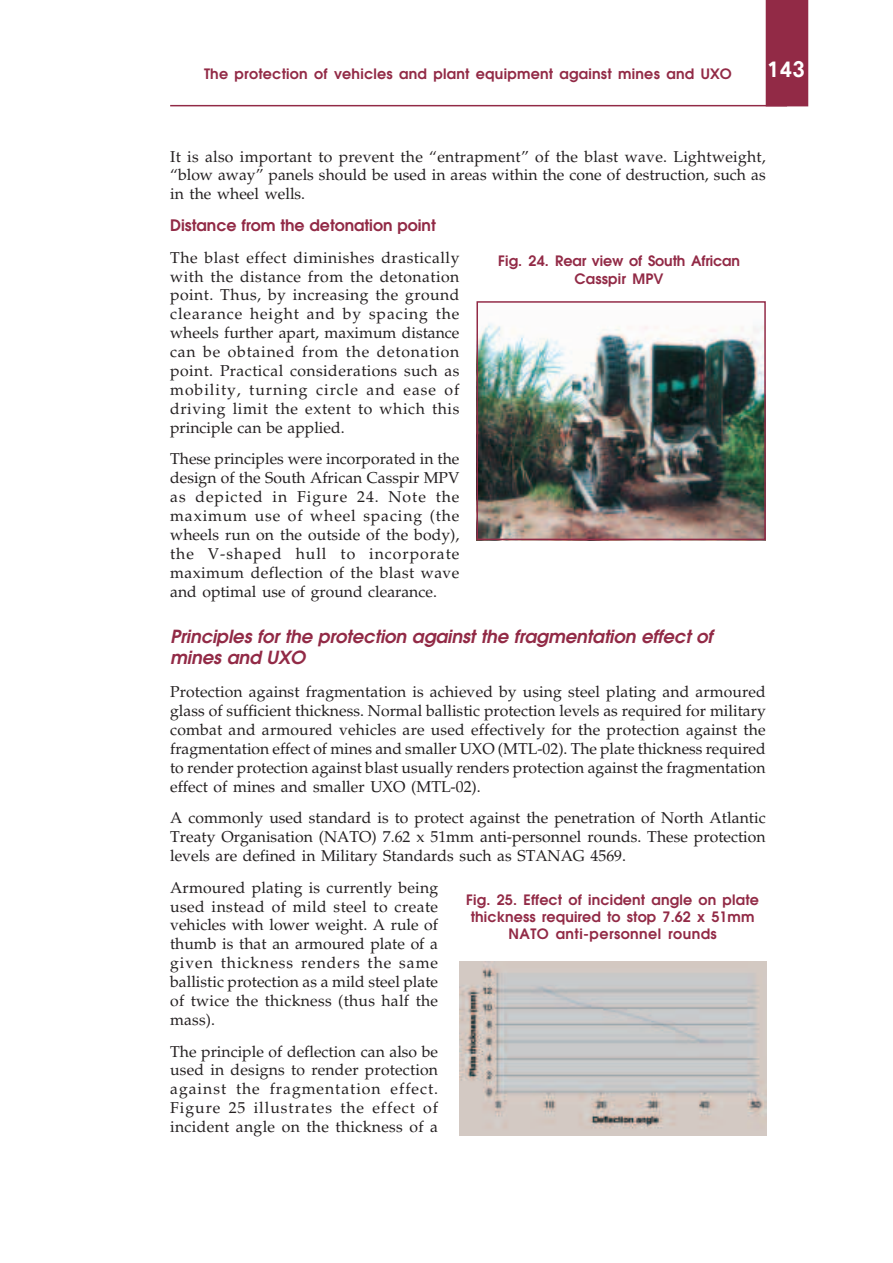
<style>
.page{position:relative;width:893px;height:1263px;background:#fff}
.page>*{position:absolute;margin:0;border:0;box-sizing:border-box;transform-origin:0 0}
.t1{font:700 21px "Atlanta";color:#fff}
.t2{font:italic 600 18px/21.6px "Avant Garde";letter-spacing:-.005em;color:#922a46}
.t3{font:15.75px/18.9px "Palatino";color:#231f20;text-align:justify}
.t4{font:600 15.75px "Avant Garde";color:#922a46}
.t5{font:600 14.25px/17.1px "Avant Garde";letter-spacing:.01em;color:#922a46;text-align:center}
.t6{font:600 14.25px/17.1px "Avant Garde";letter-spacing:-.01em;color:#922a46;text-align:center}
</style>
<div class="page">
<hr style="left:170px;top:105px;width:617px;height:1px;background:#922a46">
<div style="left:765px;top:0;width:43px;height:106px;background:#922a46"></div>
<img style="left:478px;top:323px;width:285px;height:215px">
<div style="left:476px;top:301px;width:289px;height:239px;border:1px solid #922a46"></div>
<img style="left:459px;top:961px;width:307px;height:174px">
<p class="t5" style="left:204px;top:67px;width:529px">The protection of vehicles and plant equipment against mines and UXO</p>
<h1 class="t1" style="left:767px;top:59px;width:39px">143</h1>
<p class="t3" style="left:170px;top:149px;width:597px">It is also important to prevent the “entrapment” of the blast wave. Lightweight, “blow away” panels should be used in areas within the cone of destruction, such as in the wheel wells.</p>
<p class="t4" style="left:170px;top:219px;width:267px">Distance from the detonation point</p>
<p class="t3" style="left:170px;top:250px;width:291px">The blast effect diminishes drastically with the distance from the detonation point. Thus, by increasing the ground clearance height and by spacing the wheels further apart, maximum distance can be obtained from the detonation point. Practical considerations such as mobility, turning circle and ease of driving limit the extent to which this principle can be applied.</p>
<p class="t3" style="left:170px;top:451px;width:291px">These principles were incorporated in the design of the South African Casspir MPV as depicted in Figure 24. Note the maximum use of wheel spacing (the wheels run on the outside of the body), the V-shaped hull to incorporate maximum deflection of the blast wave and optimal use of ground clearance.</p>
<p class="t2" style="left:170px;top:627px;width:544px">Principles for the protection against the fragmentation effect of mines and UXO</p>
<p class="t3" style="left:170px;top:684px;width:597px">Protection against fragmentation is achieved by using steel plating and armoured glass of sufficient thickness. Normal ballistic protection levels as required for military combat and armoured vehicles are used effectively for the protection against the fragmentation effect of mines and smaller UXO (MTL-02). The plate thickness required to render protection against blast usually renders protection against the fragmentation effect of mines and smaller UXO (MTL-02).</p>
<p class="t3" style="left:170px;top:810px;width:597px">A commonly used standard is to protect against the penetration of North Atlantic Treaty Organisation (NATO) 7.62 x 51mm anti-personnel rounds. These protection levels are defined in Military Standards such as STANAG 4569.</p>
<p class="t3" style="left:170px;top:880px;width:269px">Armoured plating is currently being used instead of mild steel to create vehicles with lower weight. A rule of thumb is that an armoured plate of a given thickness renders the same ballistic protection as a mild steel plate of twice the thickness (thus half the mass).</p>
<p class="t3" style="left:170px;top:1044px;width:269px">The principle of deflection can also be used in designs to render protection against the fragmentation effect.<br>Figure 25 illustrates the effect of incident angle on the thickness of a</p>
<p class="t6" style="left:498px;top:254px;width:243px">Fig. 24. Rear view of South African<br>Casspir MPV</p>
<p class="t5" style="left:466px;top:892px;width:294px">Fig. 25. Effect of incident angle on plate thickness required to stop 7.62 x 51mm<br>NATO anti-personnel rounds</p>
</div>
